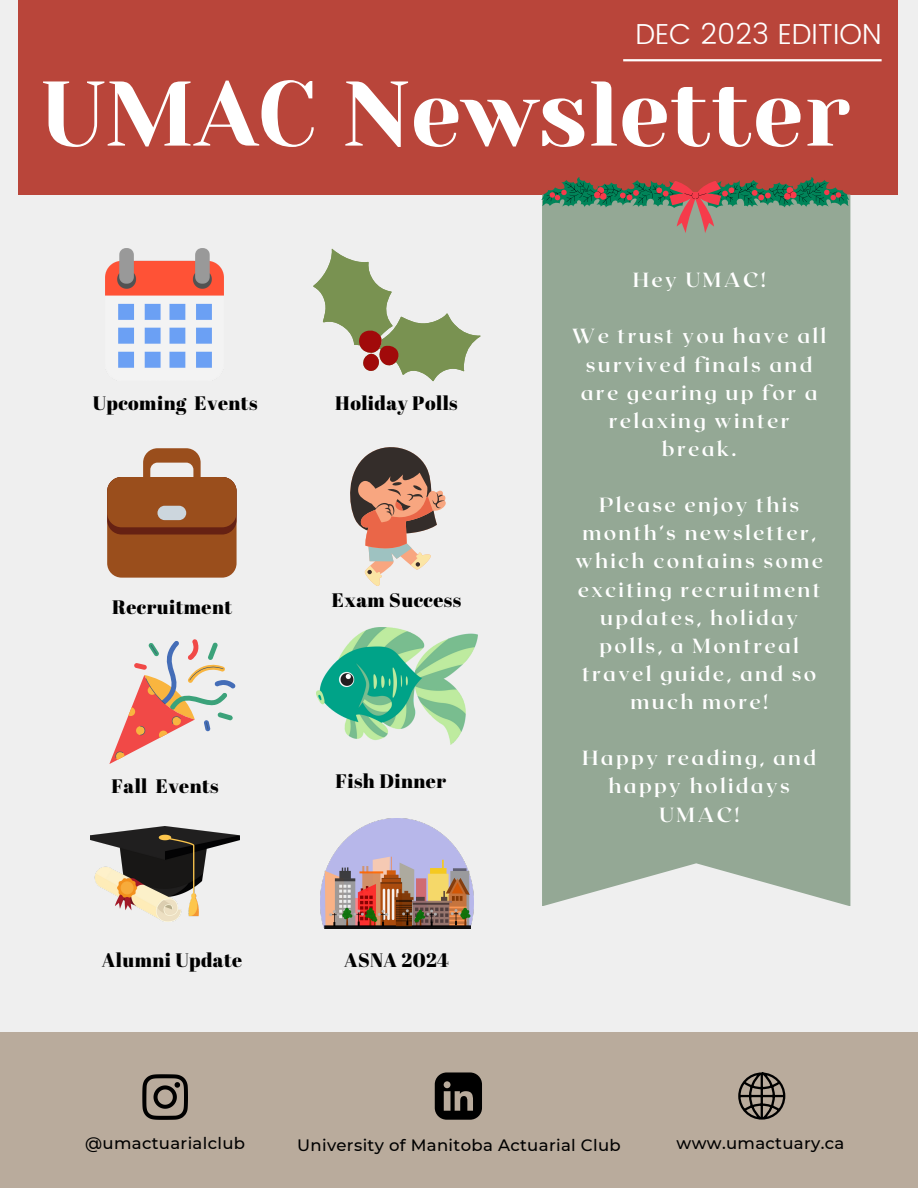
<style>
.page{position:relative;width:918px;height:1188px;background:#efefef}
.page>*{position:absolute;margin:0;border:0;box-sizing:border-box;transform-origin:0 0}
.t1{font:91.65px "Yeseva One";color:#fff}
.t2{font:300 28.8px "Poppins";color:#fff}
.t3{font:700 20.4px/28.2px "Roxborough CF";letter-spacing:.115em;color:#fff;text-align:center}
.t4{font:19.5px "Abril Fatface";letter-spacing:.02em;color:#000}
.t5{font:500 16.5px "Montserrat";letter-spacing:.02em;color:#000}
</style>
<div class="page">
<div style="left:0;top:1032px;width:918px;height:156px;background:#b9ab9c"></div>
<svg style="left:142px;top:1074px;width:46px;height:46px"></svg>
<svg style="left:435px;top:1072px;width:47px;height:48px"></svg>
<svg style="left:738px;top:1072px;width:47px;height:48px"></svg>
<div style="left:18px;top:0;width:880px;height:195px;background:#b9453a"></div>
<hr style="left:623px;top:59px;width:259px;height:2px;background:#fff">
<img style="left:106px;top:249px;width:118px;height:119px">
<svg style="left:107px;top:448px;width:130px;height:130px"></svg>
<div style="left:107px;top:477px;width:130px;height:58px;background:#662113;border-radius:14px"></div>
<div style="left:107px;top:477px;width:130px;height:50px;background:#9a4e1c;border-radius:14px"></div>
<div style="left:157px;top:506px;width:29px;height:14px;background:#ccd6dd;border-radius:7px"></div>
<svg style="left:350px;top:447px;width:96px;height:139px"></svg>
<img style="left:90px;top:826px;width:150px;height:96px">
<img style="left:320px;top:818px;width:153px;height:111px">
<svg style="left:313px;top:249px;width:167px;height:132px"></svg>
<img style="left:316px;top:627px;width:161px;height:117px">
<svg style="left:109px;top:639px;width:126px;height:125px"></svg>
<div style="left:542px;top:195px;width:308px;height:711px;background:#94a895"></div>
<svg style="left:541px;top:177px;width:308px;height:56px"></svg>
<p class="t2" style="left:635px;top:17px;width:248px">DEC 2023 EDITION</p>
<p class="t1" style="left:40px;top:62px;width:812px">UMAC Newsletter</p>
<p class="t4" style="left:93px;top:390px;width:166px">Upcoming Events</p>
<p class="t4" style="left:112px;top:594px;width:122px">Recruitment</p>
<p class="t4" style="left:112px;top:773px;width:109px">Fall Events</p>
<p class="t4" style="left:335px;top:390px;width:124px">Holiday Polls</p>
<p class="t4" style="left:332px;top:587px;width:131px">Exam Success</p>
<p class="t4" style="left:336px;top:768px;width:112px">Fish Dinner</p>
<p class="t4" style="left:102px;top:947px;width:142px">Alumni Update</p>
<p class="t4" style="left:344px;top:947px;width:106px">ASNA 2024</p>
<p class="t3" style="left:633px;top:265px;width:134px">Hey UMAC!</p>
<p class="t3" style="left:572px;top:321px;width:256px">We trust you have all survived finals and are gearing up for a relaxing winter break.</p>
<p class="t3" style="left:575px;top:490px;width:249px">Please enjoy this month’s newsletter, which contains some exciting recruitment updates, holiday polls, a Montreal travel guide, and so much more!</p>
<p class="t3" style="left:582px;top:743px;width:235px">Happy reading, and happy holidays<br>UMAC!</p>
<p class="t5" style="left:85px;top:1133px;width:161px">@umactuarialclub</p>
<p class="t5" style="left:297px;top:1135px;width:325px">University of Manitoba Actuarial Club</p>
<p class="t5" style="left:677px;top:1133px;width:169px">www.umactuary.ca</p>
</div>
